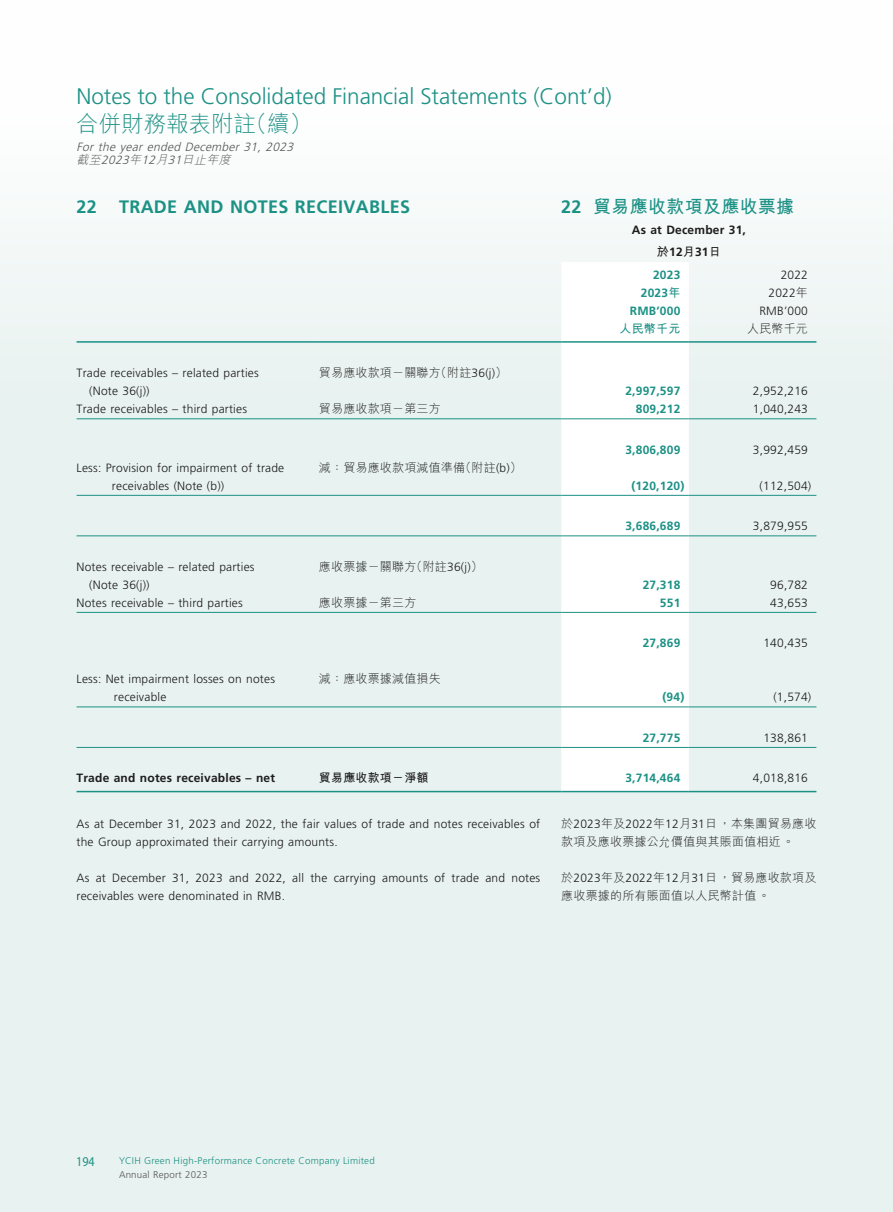
<style>
.page{position:relative;width:893px;height:1212px;background:#fff}
.page>*{position:absolute;margin:0;border:0;box-sizing:border-box;transform-origin:0 0}
.t1{font:300 22.5px "Frutiger LT Std";letter-spacing:-.005em;color:#1c9185}
.t2{font:300 22.5px "M Hei HK";letter-spacing:-.005em;color:#1c9185}
.t3{font:700 18px "Frutiger LT Std";letter-spacing:.015em;color:#1c9185}
.t4{font:700 18px "M Hei HK";letter-spacing:.015em;color:#1c9185}
.t5{font:13.5px "Myriad Pro";color:#1c9185;scale:.9 1}
.t6{font:300 12px/18px "Frutiger LT Std";letter-spacing:.015em;color:#1c1c1b}
.t7{font:300 12px/18px "M Hei HK";letter-spacing:.015em;color:#1c1c1b}
.t8{font:700 12px "Frutiger LT Std";letter-spacing:.015em;color:#1c9185}
.t9{font:700 12px "Frutiger LT Std";letter-spacing:.015em;color:#1c1c1b}
.t10{font:italic 300 12px "Frutiger LT Std";color:#575756}
.t11{font:italic 300 12px "M Hei HK";color:#575756}
.t12{font:700 12px "M Hei HK";letter-spacing:.015em;color:#1c1c1b}
.t13{font:700 12px "M Hei HK";letter-spacing:.015em;color:#1c9185}
.t14{font:300 9.75px "Frutiger LT Std";letter-spacing:.025em;color:#1c9185}
.t15{font:300 9.75px "Frutiger LT Std";letter-spacing:.015em;color:#575756}
.s1{font-family:"Frutiger LT Std"}
.s2{font-family:"M Hei HK"}
</style>
<div class="page">
<div style="left:0;top:0;width:893px;height:1212px;background:linear-gradient(to bottom,#f7fafa,#e2efec)"></div>
<svg style="left:561px;top:262px;width:128px;height:529px"></svg>
<hr style="left:77px;top:341px;width:242px;height:2px;background:#1c9185">
<hr style="left:319px;top:341px;width:242px;height:2px;background:#1c9185">
<hr style="left:561px;top:341px;width:128px;height:2px;background:#1c9185">
<hr style="left:689px;top:341px;width:127px;height:2px;background:#1c9185">
<hr style="left:77px;top:418px;width:242px;height:1px;background:#1c9185">
<hr style="left:319px;top:418px;width:242px;height:1px;background:#1c9185">
<hr style="left:561px;top:418px;width:128px;height:1px;background:#1c9185">
<hr style="left:689px;top:418px;width:127px;height:1px;background:#1c9185">
<hr style="left:77px;top:495px;width:242px;height:1px;background:#1c9185">
<hr style="left:319px;top:495px;width:242px;height:1px;background:#1c9185">
<hr style="left:561px;top:495px;width:128px;height:1px;background:#1c9185">
<hr style="left:689px;top:495px;width:127px;height:1px;background:#1c9185">
<hr style="left:77px;top:535px;width:242px;height:1px;background:#1c9185">
<hr style="left:319px;top:535px;width:242px;height:1px;background:#1c9185">
<hr style="left:561px;top:535px;width:128px;height:1px;background:#1c9185">
<hr style="left:689px;top:535px;width:127px;height:1px;background:#1c9185">
<hr style="left:77px;top:612px;width:242px;height:1px;background:#1c9185">
<hr style="left:319px;top:612px;width:242px;height:1px;background:#1c9185">
<hr style="left:561px;top:612px;width:128px;height:1px;background:#1c9185">
<hr style="left:689px;top:612px;width:127px;height:1px;background:#1c9185">
<hr style="left:77px;top:706px;width:242px;height:1px;background:#1c9185">
<hr style="left:319px;top:706px;width:242px;height:1px;background:#1c9185">
<hr style="left:561px;top:706px;width:128px;height:1px;background:#1c9185">
<hr style="left:689px;top:706px;width:127px;height:1px;background:#1c9185">
<hr style="left:77px;top:747px;width:242px;height:1px;background:#1c9185">
<hr style="left:319px;top:747px;width:242px;height:1px;background:#1c9185">
<hr style="left:561px;top:747px;width:128px;height:1px;background:#1c9185">
<hr style="left:689px;top:747px;width:127px;height:1px;background:#1c9185">
<hr style="left:77px;top:791px;width:242px;height:1px;background:#1c9185">
<hr style="left:319px;top:791px;width:242px;height:1px;background:#1c9185">
<hr style="left:561px;top:791px;width:128px;height:1px;background:#1c9185">
<hr style="left:689px;top:791px;width:127px;height:1px;background:#1c9185">
<h1 class="t1" style="left:77px;top:84px;width:537px">Notes to the Consolidated Financial Statements (Cont’d)</h1>
<h1 class="t2" style="left:77px;top:108px;width:237px">合併財務報表附註（續）</h1>
<p class="t10" style="left:77px;top:140px;width:221px">For the year ended December 31, 2023</p>
<p class="t11" style="left:77px;top:151px;width:159px">截至<span class="s1">2023</span>年<span class="s1">12</span>月<span class="s1">31</span>日止年度</p>
<h2 class="t3" style="left:77px;top:197px;width:335px">22 TRADE AND NOTES RECEIVABLES</h2>
<h2 class="t4" style="left:561px;top:194px;width:234px"><span class="s1">22</span> 貿易應收款項及應收票據</h2>
<p class="t9" style="left:632px;top:223px;width:116px">As at December 31,</p>
<p class="t9" style="left:657px;top:245px;width:65px"><span class="s2">於</span>12<span class="s2">月</span>31<span class="s2">日</span></p>
<p class="t8" style="left:653px;top:267px;width:29px">2023</p>
<p class="t6" style="left:781px;top:266px;width:29px">2022</p>
<p class="t8" style="left:641px;top:285px;width:41px">2023<span class="s2">年</span></p>
<p class="t6" style="left:768px;top:284px;width:41px">2022<span class="s2">年</span></p>
<p class="t8" style="left:630px;top:303px;width:52px">RMB’000</p>
<p class="t6" style="left:759px;top:302px;width:50px">RMB’000</p>
<p class="t13" style="left:620px;top:319px;width:62px">人民幣千元</p>
<p class="t7" style="left:747px;top:319px;width:62px">人民幣千元</p>
<p class="t6" style="left:89px;top:364px;width:171px;text-indent:-13px">Trade receivables – related parties (Note 36(j))</p>
<p class="t7" style="left:319px;top:363px;width:190px">貿易應收款項－關聯方（附註<span class="s1">36(j)</span>）</p>
<p class="t8" style="left:625px;top:384px;width:57px">2,997,597</p>
<p class="t6" style="left:753px;top:382px;width:57px">2,952,216</p>
<p class="t6" style="left:77px;top:400px;width:172px">Trade receivables – third parties</p>
<p class="t7" style="left:319px;top:399px;width:123px">貿易應收款項－第三方</p>
<p class="t8" style="left:636px;top:402px;width:46px">809,212</p>
<p class="t6" style="left:753px;top:400px;width:57px">1,040,243</p>
<p class="t8" style="left:625px;top:442px;width:57px">3,806,809</p>
<p class="t6" style="left:753px;top:441px;width:57px">3,992,459</p>
<p class="t6" style="left:112px;top:459px;width:174px;text-indent:-35px">Less: P rovision for impairment of trade receivables (Note (b))</p>
<p class="t7" style="left:319px;top:458px;width:205px">減：貿易應收款項減值準備（附註<span class="s1">(b)</span>）</p>
<p class="t8" style="left:631px;top:478px;width:54px">(120,120)</p>
<p class="t6" style="left:760px;top:477px;width:53px">(112,504)</p>
<p class="t8" style="left:625px;top:519px;width:57px">3,686,689</p>
<p class="t6" style="left:753px;top:517px;width:57px">3,879,955</p>
<p class="t6" style="left:89px;top:558px;width:167px;text-indent:-13px">Notes receivable – related parties (Note 36(j))</p>
<p class="t7" style="left:319px;top:557px;width:165px">應收票據－關聯方（附註<span class="s1">36(j)</span>）</p>
<p class="t8" style="left:643px;top:577px;width:39px">27,318</p>
<p class="t6" style="left:770px;top:576px;width:39px">96,782</p>
<p class="t6" style="left:77px;top:594px;width:168px">Notes receivable – third parties</p>
<p class="t7" style="left:319px;top:593px;width:99px">應收票據－第三方</p>
<p class="t8" style="left:660px;top:595px;width:22px">551</p>
<p class="t6" style="left:770px;top:594px;width:39px">43,653</p>
<p class="t8" style="left:643px;top:636px;width:39px">27,869</p>
<p class="t6" style="left:763px;top:634px;width:46px">140,435</p>
<p class="t6" style="left:114px;top:670px;width:163px;text-indent:-37px">Less: N et impairment losses on notes receivable</p>
<p class="t7" style="left:319px;top:669px;width:123px">減：應收票據減值損失</p>
<p class="t8" style="left:662px;top:690px;width:23px">(94)</p>
<p class="t6" style="left:773px;top:688px;width:39px">(1,574)</p>
<p class="t8" style="left:643px;top:730px;width:39px">27,775</p>
<p class="t6" style="left:763px;top:729px;width:46px">138,861</p>
<p class="t9" style="left:77px;top:771px;width:200px">Trade and notes receivables – net</p>
<p class="t12" style="left:319px;top:769px;width:111px">貿易應收款項－淨額</p>
<p class="t8" style="left:625px;top:771px;width:57px">3,714,464</p>
<p class="t6" style="left:753px;top:769px;width:57px">4,018,816</p>
<p class="t6" style="left:77px;top:815px;width:465px">As at December 31, 2023 and 2022, the fair values of trade and notes receivables of the Group approximated their carrying amounts.</p>
<p class="t6" style="left:77px;top:869px;width:465px">As at December 31, 2023 and 2022, all the carrying amounts of trade and notes receivables were denominated in RMB.</p>
<p class="t7" style="left:561px;top:814px;width:257px">於<span class="s1">2023</span>年及<span class="s1">2022</span>年<span class="s1">12</span>月<span class="s1">31</span>日，本集團貿易應收款項及應收票據公允價值與其賬面值相近。</p>
<p class="t7" style="left:561px;top:868px;width:257px">於<span class="s1">2023</span>年及<span class="s1">2022</span>年<span class="s1">12</span>月<span class="s1">31</span>日，貿易應收款項及應收票據的所有賬面值以人民幣計值。</p>
<p class="t5" style="left:76px;top:1154px;width:22px">194</p>
<p class="t14" style="left:119px;top:1155px;width:257px">YCIH Green High-Performance Concrete Company Limited</p>
<p class="t15" style="left:119px;top:1169px;width:90px">Annual Report 2023</p>
</div>
